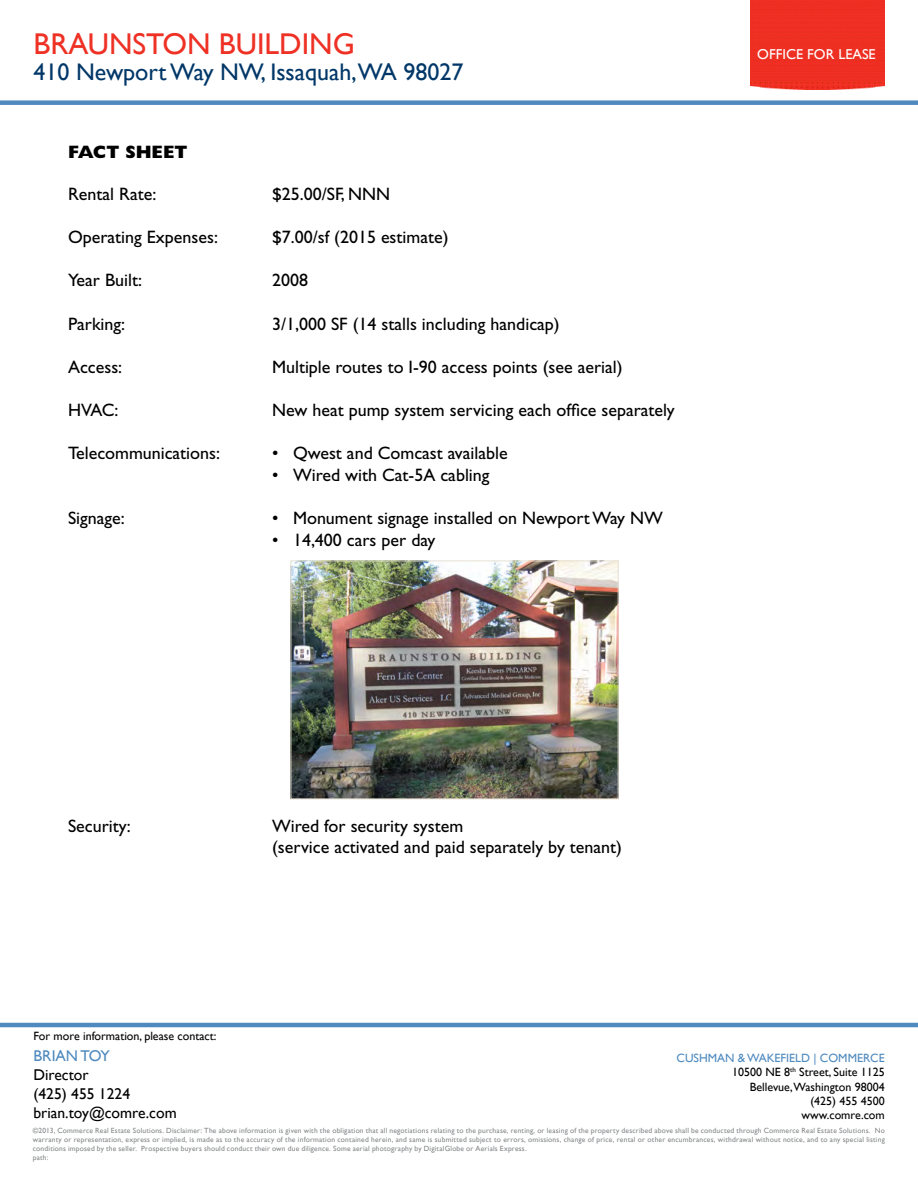
<style>
.page{position:relative;width:918px;height:1188px;background:#fff}
.page>*{position:absolute;margin:0;border:0;box-sizing:border-box;transform-origin:0 0}
.t1{font:30px "Gill Sansfor CW";color:#ee3124}
.t2{font:24px "Gill Sansfor CW";color:#003768}
.t3{font:18px/21.6px "Gill Sans";color:#000}
.t4{font:800 18px "Gill Sans";color:#000}
.t5{font:15.6px/18.8px "Gill Sansfor CW";color:#000}
.t6{font:15.6px "Gill Sansfor CW";color:#4f8abe}
.t7{font:14.25px "Gill Sansfor CW";color:#fff}
.t8{font:12px/14.4px "Gill Sansfor CW";color:#000;text-align:right}
.t9{font:7.5px/9px "Gill Sansfor CW";letter-spacing:.025em;color:#848688}
.s1{color:#4f8abe}
</style>
<div class="page">
<hr style="left:0;top:1023px;width:918px;height:4px;background:#4f8abe">
<div style="left:0;top:100px;width:918px;height:5px;background:#4f8abe"></div>
<div style="left:751px;top:0;width:134px;height:90px;background:#ee2f23"></div>
<img style="left:293px;top:563px;width:324px;height:234px">
<div style="left:291px;top:561px;width:328px;height:238px;border:1px solid #e7e1d5"></div>
<h1 class="t1" style="left:33px;top:23px;width:323px">BRAUNSTON BU ILDING</h1>
<h2 class="t2" style="left:33px;top:56px;width:432px">410 Newport Way NW, Issaquah,WA 98027</h2>
<h3 class="t4" style="left:68px;top:142px;width:121px">FACT SHEET</h3>
<h3 class="t3" style="left:68px;top:183px;width:90px">Rental Rate:</h3>
<h3 class="t3" style="left:272px;top:183px;width:120px">$25.00/SF, NNN</h3>
<h3 class="t3" style="left:68px;top:227px;width:151px">Operating Expenses:</h3>
<h3 class="t3" style="left:272px;top:227px;width:178px">$7.00/sf (2015 estimate)</h3>
<h3 class="t3" style="left:68px;top:270px;width:75px">Year Built:</h3>
<h3 class="t3" style="left:272px;top:270px;width:37px">2008</h3>
<h3 class="t3" style="left:68px;top:313px;width:59px">Parking:</h3>
<h3 class="t3" style="left:272px;top:313px;width:289px">3/1,000 SF (14 stalls including handicap)</h3>
<h3 class="t3" style="left:68px;top:356px;width:56px">Access:</h3>
<h3 class="t3" style="left:272px;top:356px;width:352px">Multiple routes to I-90 access points (see aerial)</h3>
<h3 class="t3" style="left:68px;top:399px;width:52px">HVAC:</h3>
<h3 class="t3" style="left:272px;top:399px;width:404px">New heat pump system servicing each office separately</h3>
<h3 class="t3" style="left:68px;top:443px;width:154px">Telecommunications:</h3>
<h3 class="t3" style="left:272px;top:443px;width:237px">• Qwest and Comcast available</h3>
<h3 class="t3" style="left:272px;top:464px;width:219px">• Wired with Cat-5A cabling</h3>
<h3 class="t3" style="left:68px;top:507px;width:58px">Signage:</h3>
<h3 class="t3" style="left:272px;top:507px;width:392px">• Monument signage installed on NewportWay NW</h3>
<h3 class="t3" style="left:272px;top:529px;width:165px">• 14,400 cars per day</h3>
<h3 class="t7" style="left:757px;top:44px;width:33px">office</h3>
<h3 class="t7" style="left:807px;top:44px;width:47px">for lease</h3>
<h3 class="t3" style="left:68px;top:815px;width:64px">Security:</h3>
<h3 class="t3" style="left:272px;top:815px;width:352px">Wired for security system<br>(service activated and paid separately by tenant)</h3>
<h3 class="t8" style="left:33px;top:1028px;width:184px">For more information, please contact:</h3>
<h3 class="t6" style="left:33px;top:1046px;width:78px">BRIAN TOY</h3>
<h3 class="t5" style="left:33px;top:1065px;width:145px">Director<br>(425) 455 1224 brian.toy@comre.com</h3>
<h3 class="t8" style="left:677px;top:1050px;width:210px"><span class="s1">Cushman &amp; Wakefield | Commerce<br></span>10500 NE 8<sup>th</sup> Street, Suite 1125<br>Bellevue,Washington 98004<br>(425) 455 4500<br>www.comre.com</h3>
<p class="t9" style="left:33px;top:1126px;width:854px">©2013, Commerce Real Estate Solutions. Disclaimer: The above information is given with the obligation that all negotiations relating to the purchase, renting, or leasing of the property described above shall be conducted through Commerce Real Estate Solutions. No warranty or representation, express or implied, is made as to the accuracy of the information contained herein, and same is submitted subject to errors, omissions, change of price, rental or other encumbrances, withdrawal without notice, and to any special listing conditions imposed by the seller. Prospective buyers should conduct their own due diligence. Some aerial photography by DigitalGlobe or Aerials Express.<br>path:</p>
</div>
